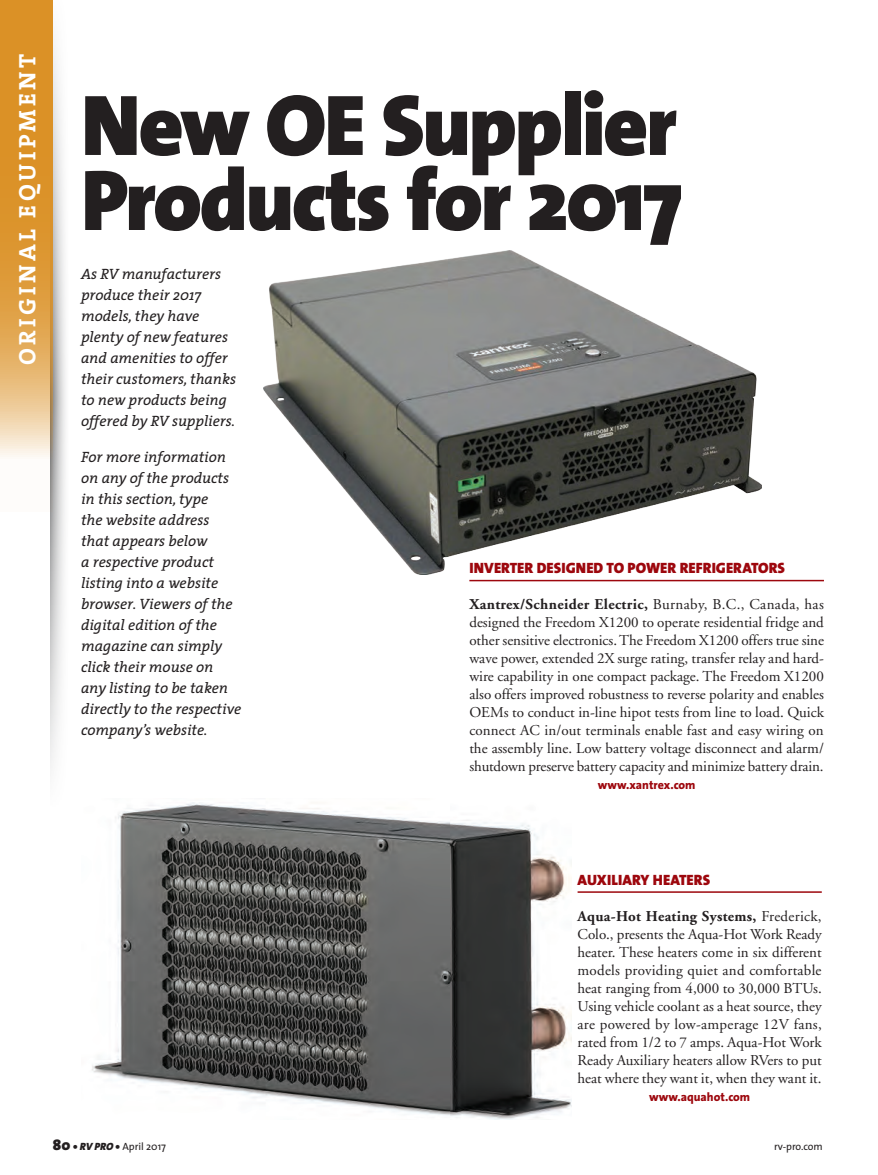
<style>
.page{position:relative;width:878px;height:1175px;background:#fff}
.page>*{position:absolute;margin:0;border:0;box-sizing:border-box;transform-origin:0 0}
.t1{font:900 87px/75px "The Sans";letter-spacing:-.03em;color:#231f20}
.t2{font:700 24px "The Serif";letter-spacing:.14em;color:#fff}
.t3{font:15px/18px "Adobe Garamond";letter-spacing:-.01em;color:#231f20;text-align:justify}
.t4{font:italic 15px/21px "The Serif";color:#231f20}
.t5{font:15px "The Sans Black Caps";letter-spacing:.005em;color:#9d070d}
.t6{font:800 12px "The Sans";color:#9d070d}
.t7{font:10.5px "The Sans";color:#231f20}
.s1{font-weight:700}
.s2{font-weight:900;font-size:15px}
.s3{font-weight:900}
.s4{font-weight:900;font-style:italic}
</style>
<div class="page">
<img style="left:92px;top:802px;width:479px;height:317px">
<svg style="left:50px;top:39px;width:16px;height:730px"></svg>
<svg style="left:0;top:0;width:53px;height:512px;background:#e2aa5a"></svg>
<img style="left:264px;top:251px;width:497px;height:323px">
<hr style="left:469px;top:580px;width:355px;height:1px;background:#9d070d">
<hr style="left:577px;top:891px;width:244px;height:1px;background:#9d070d">
<h2 class="t2" style="left:7px;top:365px;width:313px;rotate:-90deg">ORIGINAL EQUIPMENT</h2>
<h1 class="t1" style="left:81px;top:86px;width:603px">New OE Supplier<br>Products for 2017</h1>
<p class="t4" style="left:81px;top:262px;width:156px">As RV manufacturers produce their 2017 models, they have plenty of new features and amenities to offer their customers, thanks to new products being offered by RV suppliers.</p>
<p class="t4" style="left:81px;top:445px;width:162px">For more information on any of the products in this section, type<br>the website address that appears below<br>a respective product listing into a website browser. Viewers of the digital edition of the magazine can simply click their mouse on any listing to be taken directly to the respective company’s website.</p>
<p class="t5" style="left:469px;top:555px;width:317px">INVERTER DESIGNED TO POWER REFRIGERATORS</p>
<p class="t3" style="left:469px;top:595px;width:356px"><span class="s1">Xantrex/Schneider Electric,</span> Burnaby, B.C., Canada, has designed the Freedom X1200 to operate residential fridge and other sensitive electronics. The Freedom X1200 offers true sine wave power, extended 2X surge rating, transfer relay and hard&shy;wire capability in one compact package. The Freedom X1200 also offers improved robustness to reverse polarity and enables OEMs to conduct in-line hipot tests from line to load. Quick connect AC in/out terminals enable fast and easy wiring on the assembly line. Low battery voltage disconnect and alarm/ shutdown preserve battery capacity and minimize battery drain.</p>
<p class="t6" style="left:597px;top:775px;width:99px">www.xantrex.com</p>
<p class="t5" style="left:577px;top:866px;width:134px">AUXILIARY HEATERS</p>
<p class="t3" style="left:577px;top:907px;width:246px"><span class="s1">Aqua-Hot Heating Systems,</span> Frederick, Colo., presents the Aqua-Hot Work Ready heater. These heaters come in six different models providing quiet and comfortable heat ranging from 4,000 to 30,000 BTUs.<br>Using vehicle coolant as a heat source, they are powered by low-amperage 12V fans, rated from 1/2 to 7 amps. Aqua-Hot Work Ready Auxiliary heaters allow RVers to put heat where they want it, when they want it.</p>
<p class="t6" style="left:649px;top:1086px;width:103px">www.aquahot.com</p>
<p class="t7" style="left:53px;top:1138px;width:115px"><span class="s2">80</span> <span class="s3">•</span> <span class="s4">RV PRO</span> <span class="s3">•</span> April 2017</p>
<p class="t7" style="left:774px;top:1138px;width:50px">rv-pro.com</p>
</div>
